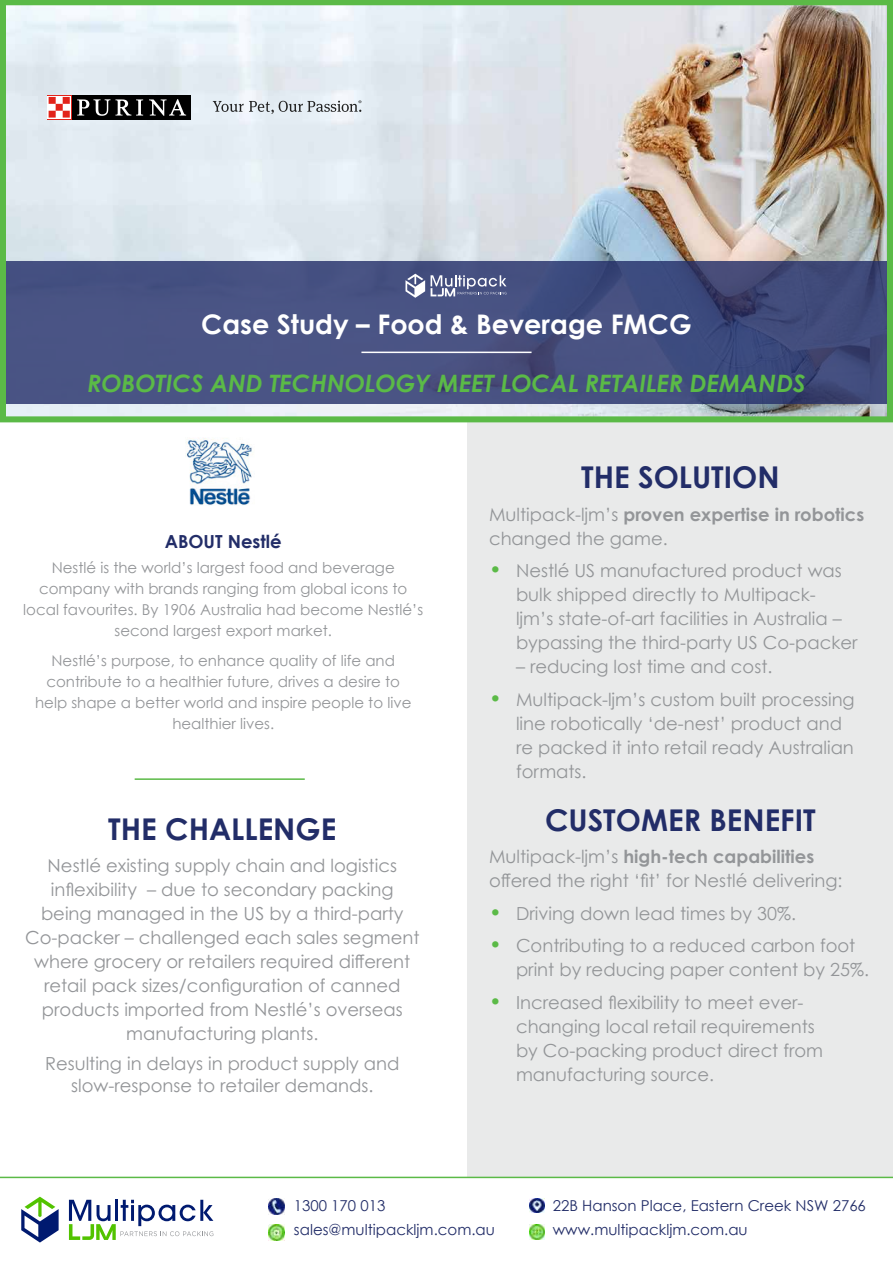
<style>
.page{position:relative;width:893px;height:1263px;background:#fff}
.page>*{position:absolute;margin:0;border:0;box-sizing:border-box;transform-origin:0 0}
.t1{font:700 30px "Century Gothic";color:#222d68}
.t2{font:700 30px "Century Gothic Pro";color:#222d68}
.t3{font:700 27px "Century Gothic";color:#fff}
.t4{font:italic 700 24px "Century Gothic";color:#5bba47}
.t5{font:18px/24px "Century Gothic";color:#939598}
.t6{font:18px/24px "Century Gothic Pro";color:#939598}
.t7{font:700 18px "Century Gothic";color:#222d68}
.t8{font:15px/21px "Century Gothic";color:#939598;text-align:center}
.t9{font:15px/23.7px "Century Gothic";color:#222d68}
.s1{font-weight:700}
.s2{font-family:"Century Gothic Pro";font-weight:700;font-size:21px;color:#5bba47}
</style>
<div class="page">
<div style="left:468px;top:422px;width:425px;height:756px;background:#e9eaea"></div>
<img style="left:7px;top:7px;width:879px;height:408px">
<svg style="left:7px;top:261px;width:879px;height:143px;background:#444f7f"></svg>
<div style="left:0;top:0;width:893px;height:422px;border:6px solid #5bba47"></div>
<hr style="left:361px;top:352px;width:170px;height:1px;background:#fff">
<img style="left:186px;top:438px;width:66px;height:68px">
<svg style="left:47px;top:95px;width:25px;height:24px"></svg>
<svg style="left:48px;top:96px;width:23px;height:22px"></svg>
<svg style="left:49px;top:97px;width:21px;height:21px"></svg>
<div style="left:72px;top:95px;width:118px;height:24px;background:#000"></div>
<svg style="left:77px;top:99px;width:109px;height:17px"></svg>
<svg style="left:213px;top:100px;width:148px;height:14px;background:#c0c6cb"></svg>
<hr style="left:135px;top:778px;width:170px;height:2px;background:#5bba47">
<hr style="left:0;top:1177px;width:893px;height:1px;background:#5bba47">
<svg style="left:69px;top:1200px;width:144px;height:40px"></svg>
<svg style="left:21px;top:1197px;width:38px;height:45px"></svg>
<img style="left:269px;top:1198px;width:16px;height:16px">
<img style="left:269px;top:1224px;width:16px;height:16px">
<img style="left:530px;top:1198px;width:14px;height:15px">
<img style="left:530px;top:1225px;width:14px;height:14px">
<svg style="left:431px;top:275px;width:76px;height:21px;background:#767ea1"></svg>
<svg style="left:405px;top:274px;width:20px;height:24px"></svg>
<h2 class="t3" style="left:201px;top:307px;width:492px">Case Study – Food &amp; Beverage FMCG</h2>
<h3 class="t4" style="left:87px;top:368px;width:720px">ROBOTICS AND TECHNOLOGY MEET LOCAL RETAILER DEMANDS</h3>
<p class="t7" style="left:165px;top:530px;width:118px">ABOUT Nestlé</p>
<p class="t8" style="left:23px;top:557px;width:402px">Nestlé is the world’s largest food and beverage company with brands ranging from global icons to local favourites. By 1906 Australia had become Nestlé’s second largest export market.</p>
<p class="t8" style="left:35px;top:650px;width:378px">Nestlé’s purpose, to enhance quality of life and contribute to a healthier future, drives a desire to help shape a better world and inspire people to live healthier lives.</p>
<h1 class="t2" style="left:108px;top:810px;width:230px">THE CHALLENGE</h1>
<p class="t6" style="left:25px;top:853px;width:396px;text-align:center">Nestlé existing supply chain and logistics inflexibility – due to secondary packing being managed in the US by a third-party Co-packer – challenged each sales segment where grocery or retailers required different retail pack sizes/configuration of canned products imported from Nestlé’s overseas manufacturing plants.</p>
<p class="t5" style="left:45px;top:1052px;width:356px;line-height:21.6px;text-align:center">Resulting in delays in product supply and slow-response to retailer demands.</p>
<h1 class="t1" style="left:581px;top:459px;width:200px">THE SOLUTION</h1>
<p class="t6" style="left:489px;top:502px;width:377px">Multipack-ljm’s <span class="s1">proven expertise in robotics </span>changed the game.</p>
<p class="t5" style="left:516px;top:559px;width:343px;text-indent:-27px"><span class="s2">•</span> Nestlé US manufactured product was bulk shipped directly to Multipack&shy;ljm’s state-of-art facilities in Australia – bypassing the third-party US Co-packer</p>
<p class="t5" style="left:516px;top:655px;width:258px">– reducing lost time and cost.</p>
<p class="t5" style="left:516px;top:687px;width:340px;text-indent:-27px"><span class="s2">•</span> Multipack-ljm’s custom built processing line robotically ‘de-nest’ product and re packed it into retail ready Australian formats.</p>
<h1 class="t1" style="left:545px;top:801px;width:272px">CUSTOMER BENEFIT</h1>
<p class="t6" style="left:489px;top:845px;width:355px">Multipack-ljm’s <span class="s1">high-tech capabilities </span>offered the right ‘fit’ for Nestlé delivering:</p>
<p class="t5" style="left:489px;top:901px;width:309px"><span class="s2">•</span> Driving down lead times by 30%.</p>
<p class="t5" style="left:516px;top:934px;width:354px;text-indent:-27px"><span class="s2">•</span> Contributing to a reduced carbon foot print by reducing paper content by 25%.</p>
<p class="t5" style="left:516px;top:990px;width:309px;text-indent:-27px"><span class="s2">•</span> Increased flexibility to meet ever&shy;changing local retail requirements by Co-packing product direct from manufacturing source.</p>
<p class="t9" style="left:294px;top:1193px;width:203px">1300 170 013 sales@multipackljm.com.au</p>
<p class="t9" style="left:553px;top:1194px;width:315px">22B Hanson Place, Eastern Creek NSW 2766 www.multipackljm.com.au</p>
</div>
